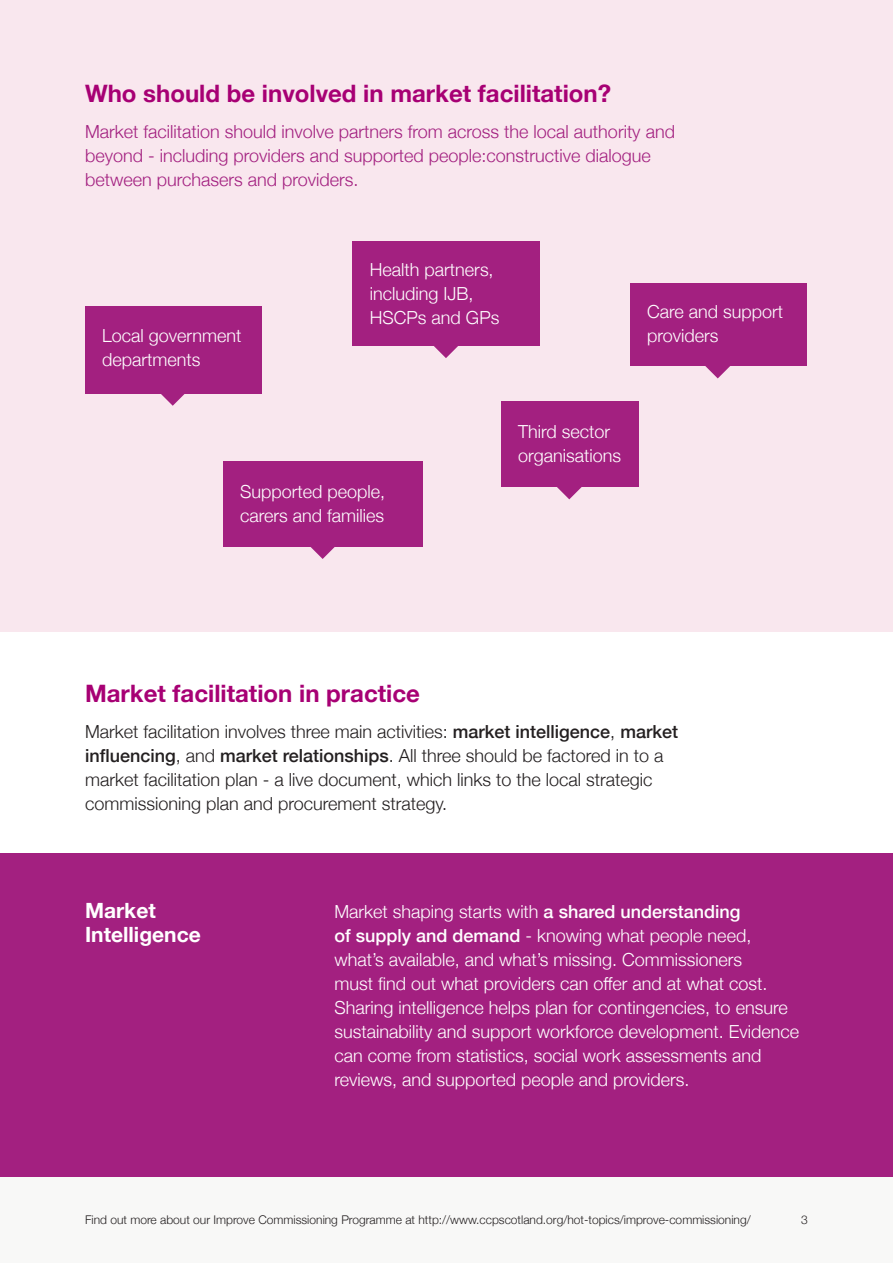
<style>
.page{position:relative;width:893px;height:1263px;background:#fff}
.page>*{position:absolute;margin:0;border:0;box-sizing:border-box;transform-origin:0 0}
.Paragraph_Style_1{font:700 24px "Helvetica Neue";color:#a70074}
.Paragraph_Style_1-2{font:700 21px "Helvetica Neue";color:#fff}
.t1{font:300 18px/24px "Helvetica Neue";color:#fff}
.t2{font:300 18px/24px "Helvetica Neue";color:#231f20}
.t3{font:300 18px/24px "Helvetica Neue";color:#a32080}
.t4{font:300 12px "Helvetica Neue";color:#231f20}
.s1{font-weight:500}
</style>
<div class="page">
<div style="left:0;top:854px;width:893px;height:324px;background:#a32080"></div>
<div style="left:0;top:0;width:893px;height:631px;background:#f9e7ee"></div>
<div style="left:0;top:1178px;width:893px;height:85px;background:#f8f8f7"></div>
<div style="left:85px;top:306px;width:176px;height:87px;background:#a32080"></div>
<svg style="left:160px;top:393px;width:25px;height:13px"></svg>
<div style="left:353px;top:241px;width:187px;height:104px;background:#a32080"></div>
<svg style="left:433px;top:345px;width:26px;height:13px"></svg>
<div style="left:630px;top:283px;width:176px;height:83px;background:#a32080"></div>
<svg style="left:705px;top:366px;width:25px;height:12px"></svg>
<div style="left:223px;top:461px;width:200px;height:85px;background:#a32080"></div>
<svg style="left:310px;top:546px;width:25px;height:13px"></svg>
<div style="left:501px;top:401px;width:138px;height:85px;background:#a32080"></div>
<svg style="left:557px;top:487px;width:25px;height:12px"></svg>
<p class="Paragraph_Style_1" style="left:85px;top:75px;width:528px">Who should be involved in market facilitation?</p>
<p class="t3" style="left:85px;top:118px;width:591px">Market facilitation should involve partners from across the local authority and beyond - including providers and supported people:constructive dialogue between purchasers and providers.</p>
<p class="t1" style="left:102px;top:322px;width:141px">Local government departments</p>
<p class="t1" style="left:370px;top:256px;width:131px">Health partners, including IJB,<br>HSCPs and GPs</p>
<p class="t1" style="left:240px;top:478px;width:147px">Supported people, carers and families</p>
<p class="t1" style="left:518px;top:418px;width:105px">Third sector organisations</p>
<p class="t1" style="left:647px;top:298px;width:138px">Care and support providers</p>
<p class="Paragraph_Style_1" style="left:85px;top:675px;width:336px">Market facilitation in practice</p>
<p class="t2" style="left:85px;top:718px;width:594px">Market facilitation involves three main activities: <span class="s1">market intelligence</span>, <span class="s1">market influencing</span>, and <span class="s1">market relationships</span>. All three should be factored in to a market facilitation plan - a live document, which links to the local strategic commissioning plan and procurement strategy.</p>
<p class="Paragraph_Style_1-2" style="left:85px;top:894px;width:72px">Market</p>
<p class="Paragraph_Style_1-2" style="left:85px;top:918px;width:117px">Intelligence</p>
<p class="t1" style="left:334px;top:898px;width:466px">Market shaping starts with <span class="s1">a shared understanding<br>of supply and demand</span> - knowing what people need, what’s available, and what’s missing. Commissioners<br>must find out what providers can offer and at what cost.<br>Sharing intelligence helps plan for contingencies, to ensure sustainability and support workforce development. Evidence can come from statistics, social work assessments and reviews, and supported people and providers.</p>
<p class="t4" style="left:85px;top:1210px;width:667px">Find out more about our Improve Commissioning Programme at http://www.ccpscotland.org/hot-topics/improve-commissioning/</p>
<p class="t4" style="left:801px;top:1210px;width:8px">3</p>
</div>
